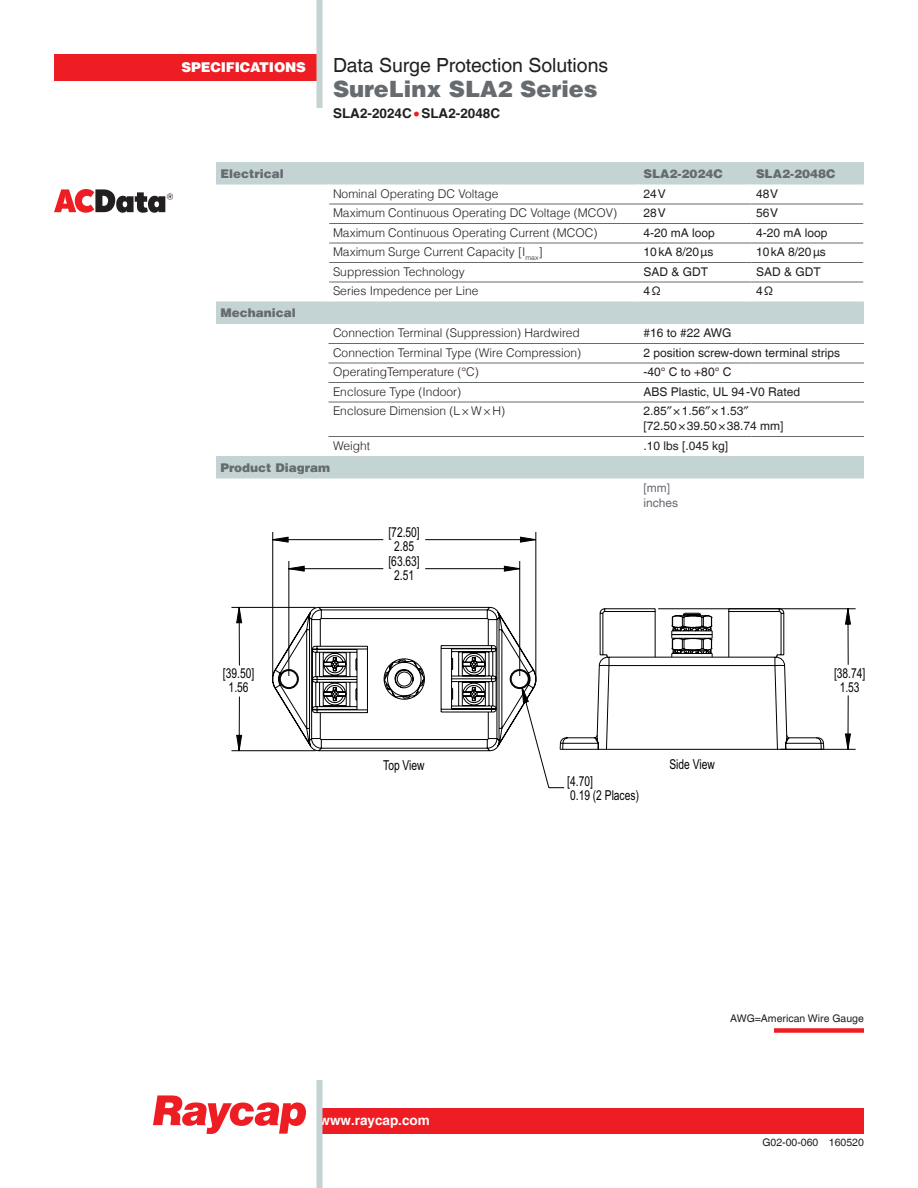
<style>
.page{position:relative;width:918px;height:1188px;background:#fff}
.page>*{position:absolute;margin:0;border:0;box-sizing:border-box;transform-origin:0 0}
.t1{font:900 22.5px "Helvetica Com";color:#666b70}
.t2{font:19.5px "Helvetica LT Com";letter-spacing:-.005em;color:#231f20}
.t3{font:13.65px/13.6px "Arial";color:#000101;text-align:center;scale:.75 1}
.t4{font:700 13.5px "Helvetica LT Com";color:#231f20}
.t5{font:900 13.5px "Helvetica Com";letter-spacing:-.01em;color:#fff}
.t6{font:700 13.5px "Helvetica LT Com";color:#fff}
.t7{font:300 12px "Helvetica LT Com";color:#231f20}
.t8{font:12px/15px "Helvetica LT Com";color:#231f20}
.t9{font:900 12px "Helvetica Com";color:#666b70}
.t10{font:12px/15px "Helvetica LT Com";color:#666b70}
.t11{font:10.5px "Helvetica LT Com";color:#231f20}
.s1{color:#ee1d23}
</style>
<div class="page">
<div style="left:54px;top:54px;width:266px;height:27px;background:#ee1d23"></div>
<svg style="left:153px;top:1095px;width:153px;height:39px"></svg>
<div style="left:320px;top:1108px;width:544px;height:26px;background:#ee1d23"></div>
<div style="left:316px;top:0;width:6px;height:108px;background:#c4d3d3"></div>
<div style="left:774px;top:1028px;width:90px;height:5px;background:#ee1d23"></div>
<div style="left:316px;top:1080px;width:6px;height:108px;background:#c4d3d3"></div>
<svg style="left:54px;top:189px;width:119px;height:24px"></svg>
<svg style="left:216px;top:162px;width:648px;height:316px"></svg>
<hr style="left:328px;top:343px;width:311px;height:1px;background:#666b70">
<hr style="left:328px;top:363px;width:311px;height:1px;background:#666b70">
<hr style="left:639px;top:343px;width:113px;height:1px;background:#666b70">
<hr style="left:752px;top:343px;width:112px;height:1px;background:#666b70">
<hr style="left:639px;top:363px;width:113px;height:1px;background:#666b70">
<hr style="left:752px;top:363px;width:112px;height:1px;background:#666b70">
<hr style="left:328px;top:382px;width:311px;height:1px;background:#666b70">
<hr style="left:328px;top:402px;width:311px;height:1px;background:#666b70">
<hr style="left:328px;top:436px;width:311px;height:1px;background:#666b70">
<hr style="left:639px;top:382px;width:113px;height:1px;background:#666b70">
<hr style="left:752px;top:382px;width:112px;height:1px;background:#666b70">
<hr style="left:639px;top:402px;width:113px;height:1px;background:#666b70">
<hr style="left:752px;top:402px;width:112px;height:1px;background:#666b70">
<hr style="left:639px;top:436px;width:113px;height:1px;background:#666b70">
<hr style="left:752px;top:436px;width:112px;height:1px;background:#666b70">
<hr style="left:638px;top:184px;width:2px;height:20px;background:#fff">
<hr style="left:863px;top:184px;width:2px;height:20px;background:#fff">
<hr style="left:863px;top:204px;width:2px;height:20px;background:#fff">
<svg style="left:863px;top:224px;width:1px;height:38px"></svg>
<svg style="left:638px;top:205px;width:2px;height:77px"></svg>
<hr style="left:863px;top:262px;width:2px;height:20px;background:#fff">
<svg style="left:328px;top:184px;width:1px;height:118px"></svg>
<hr style="left:638px;top:282px;width:2px;height:20px;background:#fff">
<svg style="left:751px;top:184px;width:1px;height:118px"></svg>
<hr style="left:863px;top:282px;width:2px;height:20px;background:#fff">
<hr style="left:329px;top:204px;width:310px;height:1px;background:#666b70">
<hr style="left:639px;top:204px;width:113px;height:1px;background:#666b70">
<hr style="left:752px;top:204px;width:111px;height:1px;background:#666b70">
<hr style="left:329px;top:223px;width:310px;height:1px;background:#666b70">
<hr style="left:639px;top:223px;width:113px;height:1px;background:#666b70">
<hr style="left:752px;top:223px;width:111px;height:1px;background:#666b70">
<hr style="left:329px;top:243px;width:310px;height:1px;background:#666b70">
<hr style="left:639px;top:243px;width:113px;height:1px;background:#666b70">
<hr style="left:752px;top:243px;width:111px;height:1px;background:#666b70">
<hr style="left:329px;top:262px;width:310px;height:1px;background:#666b70">
<hr style="left:639px;top:262px;width:113px;height:1px;background:#666b70">
<hr style="left:752px;top:262px;width:111px;height:1px;background:#666b70">
<hr style="left:329px;top:282px;width:310px;height:1px;background:#666b70">
<hr style="left:639px;top:282px;width:113px;height:1px;background:#666b70">
<hr style="left:752px;top:282px;width:111px;height:1px;background:#666b70">
<svg style="left:231px;top:532px;width:625px;height:256px"></svg>
<svg style="left:667px;top:406px;width:5px;height:4px"></svg>
<svg style="left:705px;top:406px;width:5px;height:4px"></svg>
<svg style="left:744px;top:406px;width:5px;height:4px"></svg>
<p class="t5" style="left:182px;top:59px;width:126px">SPECIFICATIONS</p>
<p class="t2" style="left:333px;top:54px;width:277px">Data Surge Protection Solutions</p>
<p class="t1" style="left:333px;top:74px;width:266px">SureLinx SLA2 Series</p>
<p class="t4" style="left:333px;top:105px;width:169px">SLA2-2024C<span class="s1">•</span>SLA2-2048C</p>
<p class="t9" style="left:220px;top:165px;width:65px">Electrical</p>
<p class="t9" style="left:644px;top:165px;width:81px">SLA2-2024C</p>
<p class="t9" style="left:756px;top:165px;width:81px">SLA2-2048C</p>
<p class="t7" style="left:333px;top:186px;width:167px">Nominal Operating DC Voltage</p>
<p class="t8" style="left:644px;top:186px;width:24px">24V</p>
<p class="t8" style="left:756px;top:186px;width:24px">48V</p>
<p class="t7" style="left:333px;top:205px;width:286px">Maximum Continuous Operating DC Voltage (MCOV)</p>
<p class="t8" style="left:644px;top:205px;width:24px">28V</p>
<p class="t8" style="left:756px;top:205px;width:24px">56V</p>
<p class="t7" style="left:333px;top:225px;width:266px">Maximum Continuous Operating Current (MCOC)</p>
<p class="t8" style="left:644px;top:225px;width:73px">4-20 mA loop</p>
<p class="t8" style="left:756px;top:225px;width:73px">4-20 mA loop</p>
<p class="t7" style="left:333px;top:244px;width:211px">Maximum Surge Current Capacity [I<sub>max</sub>]</p>
<p class="t8" style="left:644px;top:244px;width:71px">10kA 8/20µs</p>
<p class="t8" style="left:756px;top:244px;width:71px">10kA 8/20µs</p>
<p class="t7" style="left:333px;top:264px;width:133px">Suppression Technology</p>
<p class="t8" style="left:644px;top:264px;width:66px">SAD &amp; GDT</p>
<p class="t8" style="left:756px;top:264px;width:66px">SAD &amp; GDT</p>
<p class="t7" style="left:333px;top:283px;width:147px">Series Impedence per Line</p>
<p class="t8" style="left:644px;top:283px;width:19px">4 Ω</p>
<p class="t8" style="left:756px;top:283px;width:19px">4 Ω</p>
<p class="t9" style="left:220px;top:305px;width:77px">Mechanical</p>
<p class="t7" style="left:333px;top:325px;width:248px">Connection Terminal (Suppression) Hardwired</p>
<p class="t8" style="left:644px;top:325px;width:90px">#16 to #22 AWG</p>
<p class="t7" style="left:333px;top:345px;width:250px">Connection Terminal Type (Wire Compression)</p>
<p class="t8" style="left:644px;top:345px;width:198px">2 position screw-down terminal strips</p>
<p class="t7" style="left:333px;top:364px;width:147px">OperatingTemperature (°C)</p>
<p class="t8" style="left:644px;top:364px;width:89px">-40° C to +80° C</p>
<p class="t7" style="left:333px;top:384px;width:130px">Enclosure Type (Indoor)</p>
<p class="t8" style="left:644px;top:384px;width:158px">ABS Plastic, UL 94-V0 Rated</p>
<p class="t7" style="left:333px;top:403px;width:174px">Enclosure Dimension (L×W×H)</p>
<p class="t8" style="left:644px;top:404px;width:142px">2.85 ×1.56 ×1.53 [72.50×39.50×38.74 mm]</p>
<p class="t7" style="left:333px;top:438px;width:39px">Weight</p>
<p class="t8" style="left:644px;top:438px;width:86px">.10 lbs [.045 kg]</p>
<p class="t9" style="left:220px;top:459px;width:111px">Product Diagram</p>
<p class="t10" style="left:644px;top:480px;width:36px">[mm] inches</p>
<p class="t3" style="left:223px;top:667px;width:43px">[39.50]<br>1.56</p>
<p class="t3" style="left:388px;top:526px;width:43px">[72.50]<br>2.85</p>
<p class="t3" style="left:388px;top:555px;width:43px">[63.63]<br>2.51</p>
<p class="t3" style="left:383px;top:758px;width:57px">Top View</p>
<p class="t6" style="left:320px;top:1112px;width:112px">www.raycap.com</p>
<p class="t3" style="left:567px;top:774px;width:97px;text-align:left">[4.70]<br>0.19 (2 Places)</p>
<p class="t3" style="left:669px;top:758px;width:62px">Side View</p>
<p class="t3" style="left:834px;top:667px;width:43px">[38.74]<br>1.53</p>
<p class="t11" style="left:730px;top:1012px;width:135px">AWG=American Wire Gauge</p>
<p class="t11" style="left:762px;top:1136px;width:103px">G02-00-060 160520</p>
</div>
